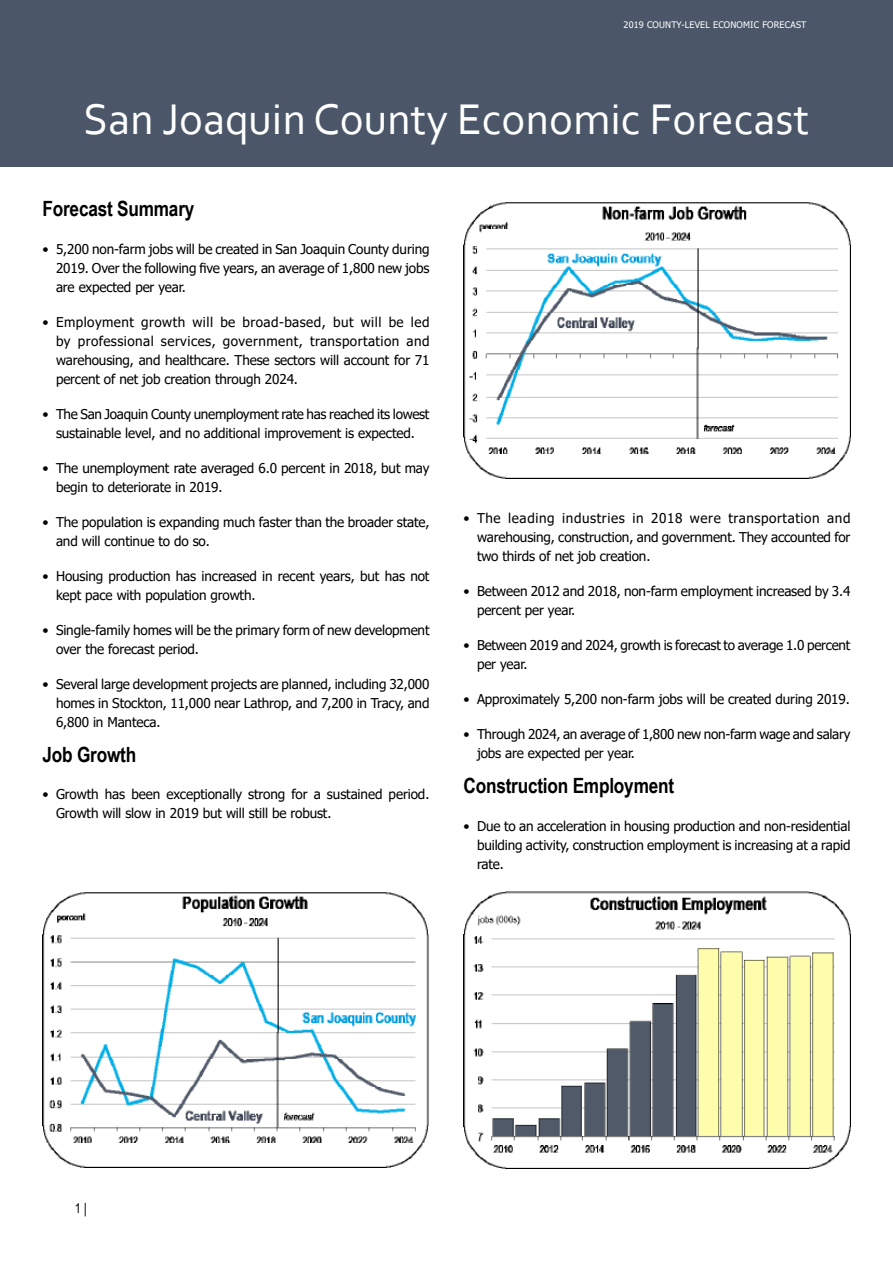
<style>
.page{position:relative;width:893px;height:1263px;background:#fff}
.page>*{position:absolute;margin:0;border:0;box-sizing:border-box;transform-origin:0 0}
.t1{font:45px "Corbel";color:#fff}
.Profile_Subhead_1{font:700 21px "Arial Narrow";letter-spacing:-.01em;color:#000}
.t2{font:13.5px/18.9px "Tahoma";letter-spacing:-.01em;color:#000}
.t3{font:13.5px "Arial Narrow";color:#000}
.t4{font:9px "Tahoma";letter-spacing:.02em;color:#fff}
.s1{font-family:"Myriad Pro"}
</style>
<div class="page">
<div style="left:0;top:0;width:893px;height:167px;background:#4b5768"></div>
<img style="left:42px;top:892px;width:387px;height:275px">
<img style="left:463px;top:891px;width:387px;height:277px">
<img style="left:463px;top:202px;width:387px;height:276px">
<p class="t4" style="left:624px;top:19px;width:184px">2019 COUNTY-LEVEL ECONOMIC FORECAST</p>
<h1 class="t1" style="left:83px;top:91px;width:727px">San Joaquin County Economic Forecast</h1>
<p class="Profile_Subhead_1" style="left:43px;top:193px;width:153px">Forecast Summary</p>
<p class="t2" style="left:56px;top:240px;width:375px;text-align:justify;text-indent:-14px">• 5,200 non-farm jobs will be created in San Joaquin County during 2019. Over the following five years, an average of 1,800 new jobs are expected per year.</p>
<p class="t2" style="left:56px;top:313px;width:375px;text-align:justify;text-indent:-14px">• Employment growth will be broad-based, but will be led by professional services, government, transportation and warehousing, and healthcare. These sectors will account for 71 percent of net job creation through 2024.</p>
<p class="t2" style="left:43px;top:405px;width:388px;text-align:center">• The San Joaquin County unemployment rate has reached its lowest sustainable level, and no additional improvement is expected.</p>
<p class="t2" style="left:56px;top:459px;width:375px;text-indent:-14px">• The unemployment rate averaged 6.0 percent in 2018, but may begin to deteriorate in 2019.</p>
<p class="t2" style="left:56px;top:513px;width:375px;text-indent:-14px">• The population is expanding much faster than the broader state, and will continue to do so.</p>
<p class="t2" style="left:56px;top:567px;width:375px;text-indent:-14px">• Housing production has increased in recent years, but has not kept pace with population growth.</p>
<p class="t2" style="left:56px;top:621px;width:375px;text-indent:-14px">• Single-family homes will be the primary form of new development over the forecast period.</p>
<p class="t2" style="left:56px;top:675px;width:375px;text-align:justify;text-indent:-14px">• Several large development projects are planned, including 32,000 homes in Stockton, 11,000 near Lathrop, and 7,200 in Tracy, and 6,800 in Manteca.</p>
<p class="Profile_Subhead_1" style="left:43px;top:738px;width:95px">Job Growth</p>
<p class="t2" style="left:56px;top:786px;width:375px;text-indent:-14px">• Growth has been exceptionally strong for a sustained period.<br>Growth will slow in 2019 but will still be robust.</p>
<p class="t2" style="left:477px;top:509px;width:375px;text-align:justify;text-indent:-14px">• The leading industries in 2018 were transportation and warehousing, construction, and government. They accounted for two thirds of net job creation.</p>
<p class="t2" style="left:477px;top:582px;width:375px;text-indent:-14px">• Between 2012 and 2018, non-farm employment increased by 3.4 percent per year.</p>
<p class="t2" style="left:477px;top:636px;width:375px;text-indent:-14px">• Between 2019 and 2024, growth is forecast to average 1.0 percent per year.</p>
<p class="t2" style="left:463px;top:690px;width:388px">• Approximately 5,200 non-farm jobs will be created during 2019.</p>
<p class="t2" style="left:477px;top:725px;width:375px;text-indent:-14px">• Through 2024, an average of 1,800 new non-farm wage and salary jobs are expected per year.</p>
<p class="Profile_Subhead_1" style="left:463px;top:770px;width:212px">Construction Employment</p>
<p class="t2" style="left:477px;top:817px;width:375px;text-align:justify;text-indent:-14px">• Due to an acceleration in housing production and non-residential building activity, construction employment is increasing at a rapid rate.</p>
<p class="t3" style="left:75px;top:1198px;width:14px">1 <span class="s1">|</span></p>
</div>
